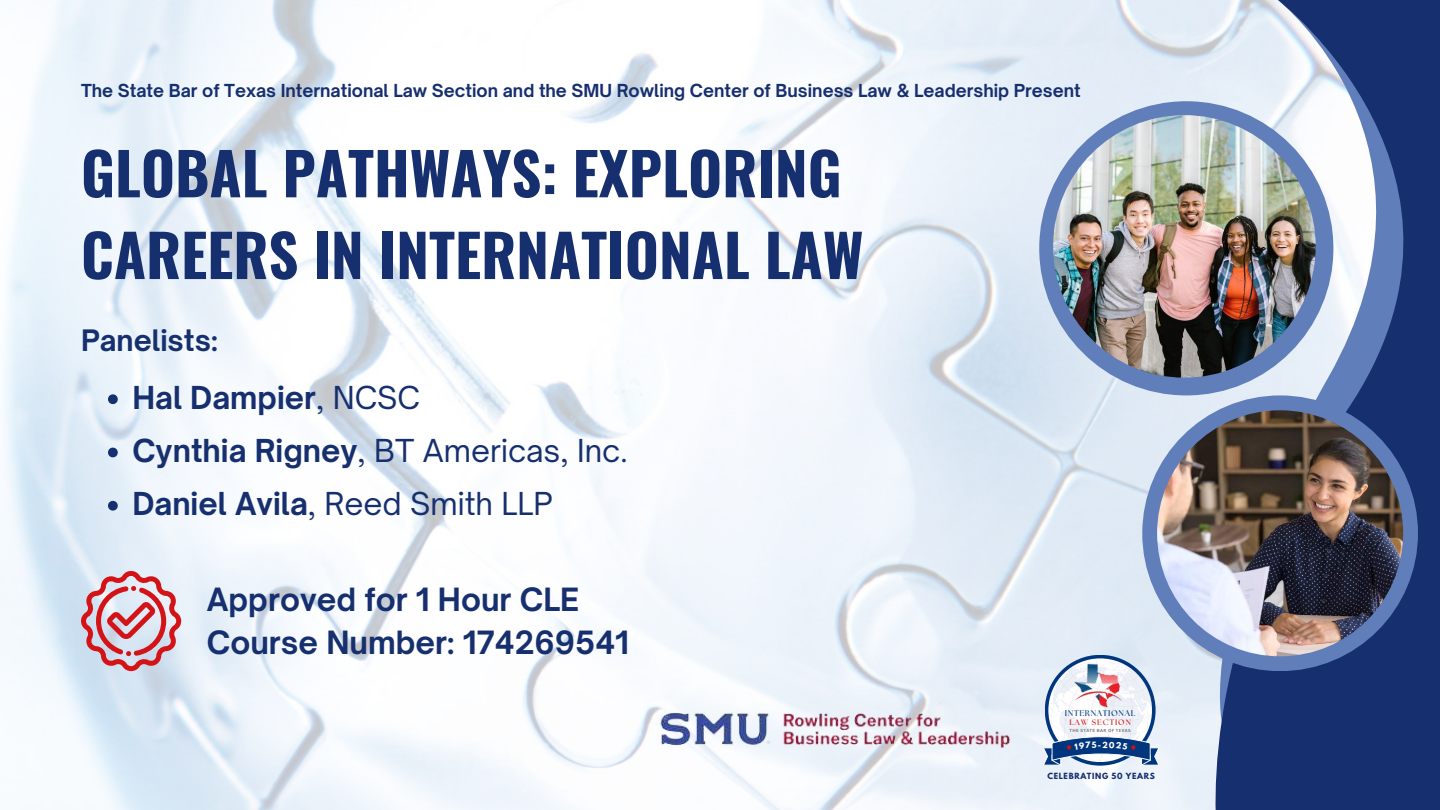
<style>
.page{position:relative;width:1440px;height:810px;background:#fff}
.page>*{position:absolute;margin:0;border:0;box-sizing:border-box;transform-origin:0 0}
.t1{font:700 58.4px/81.8px "Oswald";color:#162f6e}
.t2{font:700 30.7px/42.8px "Open Sauce One";color:#162f6e}
.t3{font:700 30.3px/53.2px "Open Sauce One";color:#162f6e}
.t4{font:700 28.3px "Open Sauce One";color:#162f6e}
.t5{font:700 17.2px "Open Sauce One";color:#162f6e}
.t6{font:700 8.3px "The Seasons";letter-spacing:.085em;color:#083e78}
.t7{font:700 7.8px "The Seasons";letter-spacing:.13em;color:#d31316}
.t8{font:700 7.5px "League Spartan";letter-spacing:.09em;color:#162f6e}
.t9{font:700 4.2px "Canva Sans";letter-spacing:.09em;color:#737373}
.s1{font-weight:400}
</style>
<div class="page">
<img style="left:0;top:0;width:1186px;height:810px">
<svg style="left:1186px;top:0;width:254px;height:810px;fill:#162f6e"></svg>
<div style="left:1142px;top:395px;width:276px;height:276px;background:#607eba;border-radius:50%"></div>
<img style="left:1157px;top:410px;width:246px;height:246px;border-radius:50%">
<div style="left:1039px;top:101px;width:294px;height:294px;background:#607eba;border-radius:50%"></div>
<img style="left:1053px;top:115px;width:263px;height:263px;border-radius:50%">
<img style="left:646px;top:699px;width:379px;height:60px">
<svg style="left:81px;top:571px;width:100px;height:100px"></svg>
<svg style="left:108px;top:394px;width:10px;height:10px"></svg>
<svg style="left:108px;top:448px;width:10px;height:9px"></svg>
<svg style="left:108px;top:501px;width:10px;height:10px"></svg>
<svg style="left:1043px;top:658px;width:116px;height:108px"></svg>
<p class="t5" style="left:81px;top:79px;width:1001px">The State Bar of Texas International Law Section and the SMU Rowling Center of Business Law &amp; Leadership Present</p>
<h1 class="t1" style="left:81px;top:136px;width:784px">GLOBAL PATHWAYS: EXPLORING<br>CAREERS IN INTERNATIONAL LAW</h1>
<h3 class="t4" style="left:81px;top:322px;width:138px">Panelists:</h3>
<h3 class="t3" style="left:132px;top:370px;width:497px">Hal Dampier<span class="s1">, NCSC<br></span>Cynthia Rigney<span class="s1">, BT Americas, Inc.<br></span>Daniel Avila<span class="s1">, Reed Smith LLP</span></h3>
<h2 class="t2" style="left:207px;top:578px;width:424px">Approved for 1 Hour CLE<br>Course Number: 174269541</h2>
<p class="t6" style="left:1065px;top:708px;width:72px">INTERNATIONAL</p>
<p class="t7" style="left:1069px;top:717px;width:63px">LAW SECTION</p>
<p class="t9" style="left:1070px;top:728px;width:63px">THE STATE BAR OF TEXAS</p>
<p class="t8" style="left:1047px;top:770px;width:109px">CELEBRATING 50 YEARS</p>
</div>
